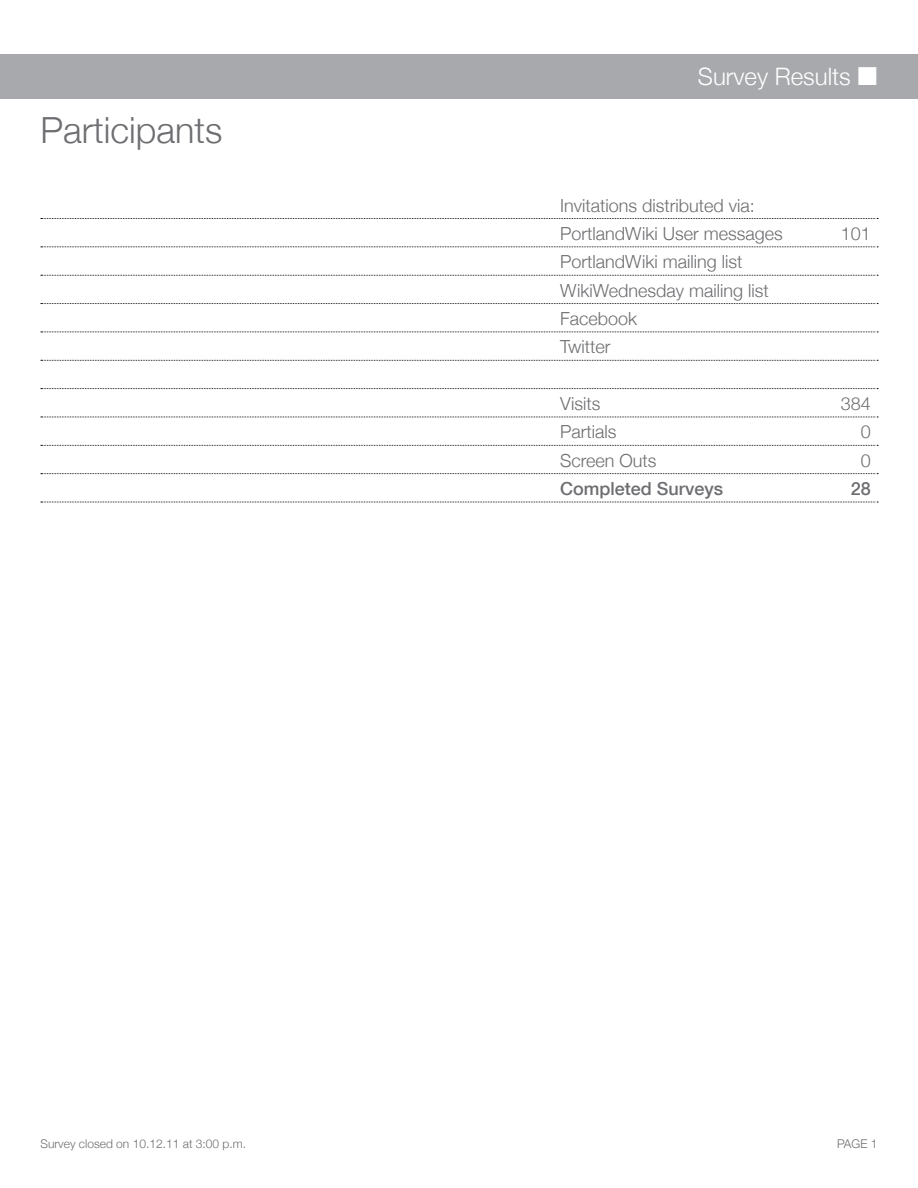
<style>
.page{position:relative;width:918px;height:1188px;background:#fff}
.page>*{position:absolute;margin:0;border:0;box-sizing:border-box;transform-origin:0 0}
.t1{font:300 36px "Helvetica Neue";color:#6d6e71}
.t2{font:300 24px "Helvetica Neue";color:#fff}
.t3{font:300 18px/28.3px "Helvetica Neue";color:#6d6e71}
.t4{font:500 18px "Helvetica Neue";color:#6d6e71}
.t5{font:300 12px "Helvetica Neue";color:#6d6e71}
.s1{font-family:"European Pi Three";font-weight:400}
</style>
<div class="page">
<div style="left:0;top:54px;width:918px;height:45px;background:#a7a9ac"></div>
<svg style="left:41px;top:218px;width:837px;height:1px"></svg>
<svg style="left:41px;top:246px;width:837px;height:1px"></svg>
<svg style="left:41px;top:275px;width:837px;height:1px"></svg>
<svg style="left:41px;top:303px;width:837px;height:1px"></svg>
<svg style="left:41px;top:332px;width:837px;height:1px"></svg>
<svg style="left:41px;top:360px;width:837px;height:1px"></svg>
<svg style="left:41px;top:388px;width:837px;height:1px"></svg>
<svg style="left:41px;top:417px;width:837px;height:1px"></svg>
<svg style="left:41px;top:445px;width:837px;height:1px"></svg>
<svg style="left:41px;top:473px;width:837px;height:1px"></svg>
<svg style="left:41px;top:502px;width:837px;height:1px"></svg>
<h1 class="t1" style="left:40px;top:108px;width:184px">Participants</h1>
<h2 class="t2" style="left:698px;top:62px;width:181px">Survey Results <span class="s1">M</span></h2>
<p class="t3" style="left:560px;top:191px;width:224px">Invitations distributed via:<br>PortlandWiki User messages</p>
<p class="t3" style="left:560px;top:247px;width:210px">PortlandWiki mailing list<br>WikiWednesday mailing list<br>Facebook<br>Twitter</p>
<p class="t3" style="left:841px;top:219px;width:32px">101</p>
<p class="t3" style="left:560px;top:389px;width:42px">Visits</p>
<p class="t3" style="left:841px;top:389px;width:32px">384</p>
<p class="t3" style="left:560px;top:418px;width:58px">Partials</p>
<p class="t3" style="left:861px;top:418px;width:12px">0</p>
<p class="t3" style="left:560px;top:446px;width:98px">Screen Outs</p>
<p class="t3" style="left:861px;top:446px;width:12px">0</p>
<p class="t4" style="left:560px;top:478px;width:165px">Completed Surveys</p>
<p class="t4" style="left:851px;top:478px;width:22px">28</p>
<p class="t5" style="left:40px;top:1136px;width:207px">Survey closed on 10.12.11 at 3:00 p.m.</p>
<p class="t5" style="left:837px;top:1136px;width:42px">PAGE 1</p>
</div>
